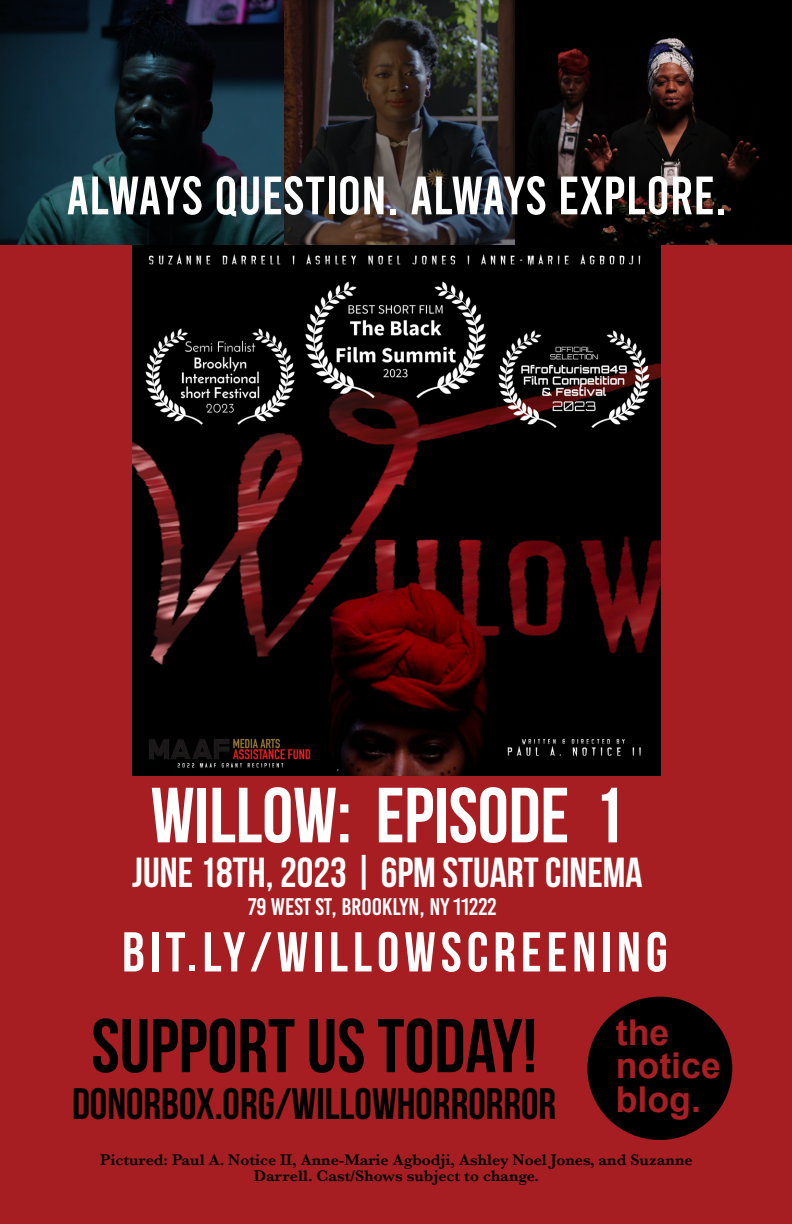
<style>
.page{position:relative;width:792px;height:1224px;background:#fff}
.page>*{position:absolute;margin:0;border:0;box-sizing:border-box;transform-origin:0 0}
.t1{font:700 78px "Bebas Neue";color:#fff}
.t2{font:700 76px "Bebas Neue";color:#000}
.t3{font:700 56px "Bebas Neue";letter-spacing:.09em;color:#fff}
.t4{font:54px "Bebas";color:#fff}
.t5{font:700 44px "Bebas Neue";color:#000}
.t6{font:700 42px "Bebas Neue";color:#fff}
.t7{font:700 35.6px "Arial";color:#a71f23}
.t8{font:24px "Bebas Kai";color:#fff}
.t9{font:600 16px/16px "Baskerville";color:#000;text-align:center}
</style>
<div class="page">
<div style="left:0;top:245px;width:792px;height:979px;background:#a71e22"></div>
<div style="left:587px;top:997px;width:145px;height:143px;background:#000;border-radius:50%"></div>
<img style="left:0;top:0;width:469px;height:245px">
<img style="left:132px;top:245px;width:529px;height:531px">
<img style="left:469px;top:0;width:323px;height:245px">
<p class="t4" style="left:66px;top:168px;width:662px">ALWAYS QUESTION. ALWAYS EXPLORE.</p>
<p class="t1" style="left:151px;top:773px;width:475px">WILLOW: EPISODE 1</p>
<p class="t6" style="left:132px;top:849px;width:512px">JUNE 18TH, 2023 | 6PM STUART CINEMA</p>
<p class="t8" style="left:248px;top:893px;width:250px">79 WEST ST, BROOKLYN, NY 11222</p>
<p class="t3" style="left:122px;top:921px;width:547px">BIT.LY/WILLOWSCREENING</p>
<p class="t2" style="left:91px;top:1004px;width:447px">SUPPORT US TODAY!</p>
<p class="t5" style="left:72px;top:1080px;width:486px">DONORBOX.ORG/WILLOWHORRORROR</p>
<p class="t7" style="left:616px;top:1009px;width:55px">the</p>
<p class="t7" style="left:616px;top:1042px;width:106px">notice</p>
<p class="t7" style="left:616px;top:1076px;width:87px">blog.</p>
<p class="t9" style="left:100px;top:1152px;width:594px">Pictured: Paul A. Notice II, Anne-Marie Agbodji, Ashley Noel Jones, and Suzanne<br>Darrell. Cast/Shows subject to change.</p>
</div>
